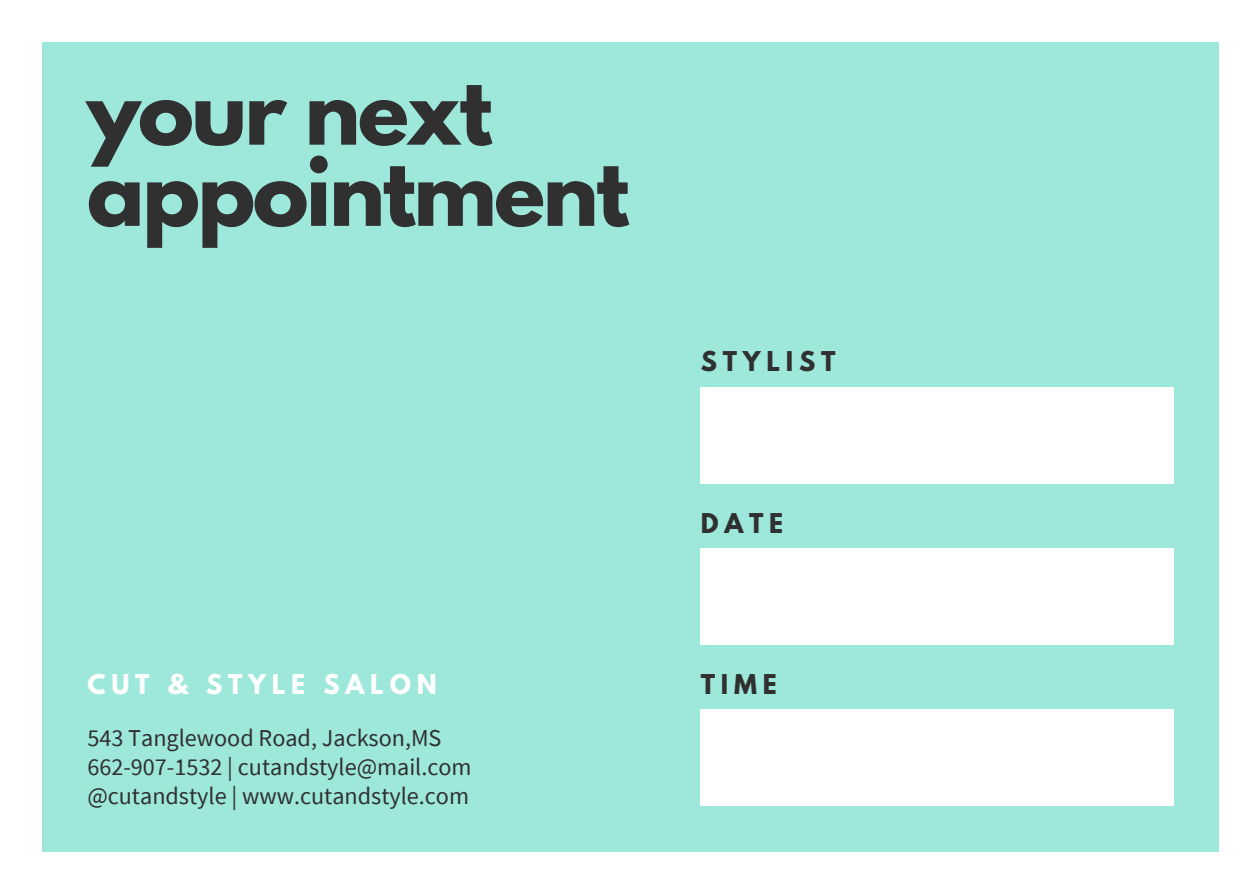
<style>
.page{position:relative;width:1258px;height:894px;background:#fff}
.page>*{position:absolute;margin:0;border:0;box-sizing:border-box;transform-origin:0 0}
.t1{font:700 84.6px/81px "League Spartan";letter-spacing:-.03em;color:#303030}
.t2{font:24.3px/29.4px "Source Sans Pro";color:#303030}
.t3{font:700 24.3px "League Spartan";letter-spacing:.24em;color:#303030}
.t4{font:700 24.3px "League Spartan";letter-spacing:.24em;color:#fff}
</style>
<div class="page">
<div style="left:42px;top:43px;width:1176px;height:808px;background:#9de8db"></div>
<div style="left:701px;top:386px;width:473px;height:97px;background:#fff"></div>
<div style="left:701px;top:547px;width:473px;height:97px;background:#fff"></div>
<div style="left:701px;top:708px;width:473px;height:97px;background:#fff"></div>
<h1 class="t1" style="left:87px;top:81px;width:544px">your next appointment</h1>
<p class="t3" style="left:701px;top:349px;width:136px">STYLIST</p>
<p class="t3" style="left:701px;top:510px;width:84px">DATE</p>
<p class="t4" style="left:87px;top:671px;width:351px">CUT &amp; STYLE SALON</p>
<p class="t3" style="left:701px;top:671px;width:78px">TIME</p>
<p class="t2" style="left:87px;top:722px;width:386px">543 Tanglewood Road, Jackson,MS<br>662-907-1532 | cutandstyle@mail.com @cutandstyle | www.cutandstyle.com</p>
</div>
